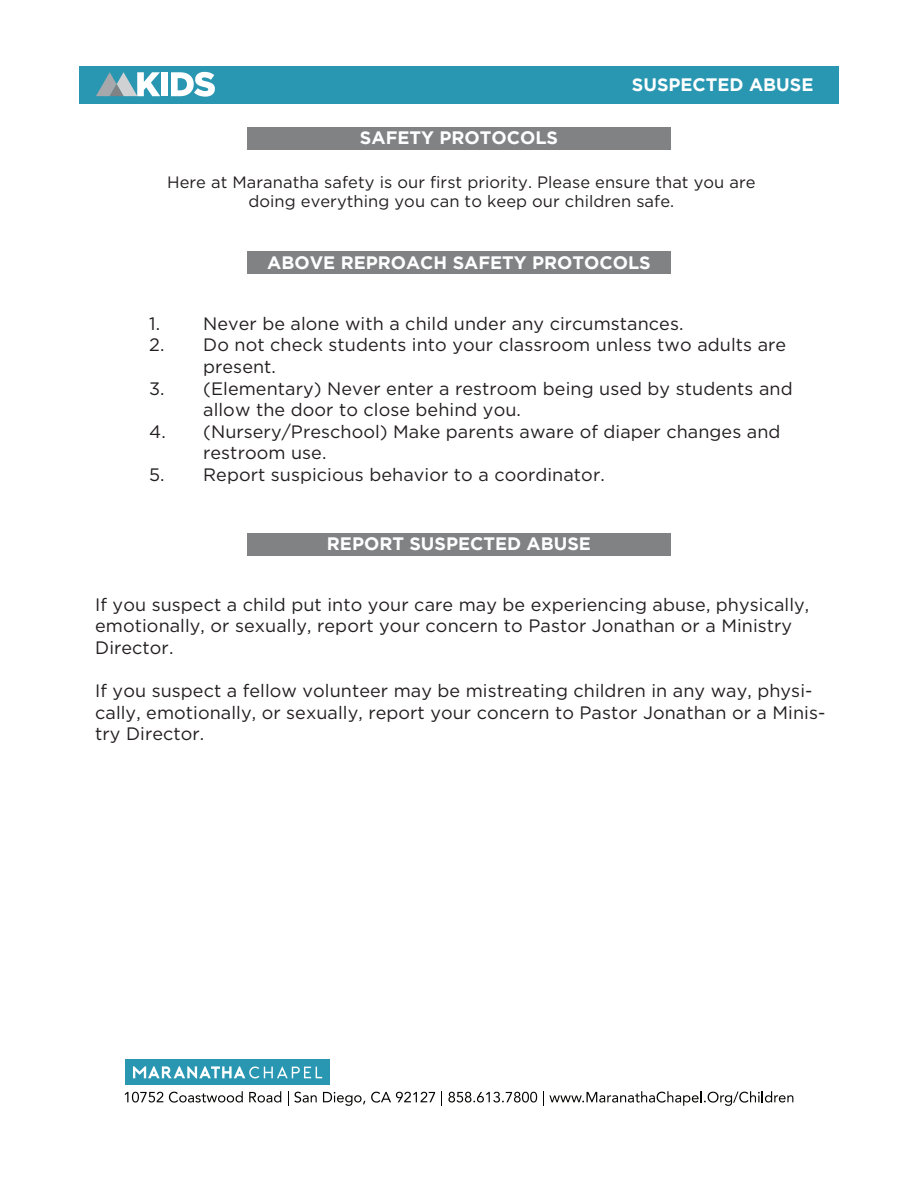
<style>
.page{position:relative;width:918px;height:1188px;background:#fff}
.page>*{position:absolute;margin:0;border:0;box-sizing:border-box;transform-origin:0 0}
.t1{font:18px/21.6px "Gotham";letter-spacing:.005em;color:#231f20}
.t2{font:700 18px "Gotham";color:#fff}
.t3{font:16.5px/19.8px "Gotham";letter-spacing:.005em;color:#231f20;text-align:center}
</style>
<div class="page">
<div style="left:79px;top:66px;width:760px;height:37px;background:#2a97b2"></div>
<svg style="left:96px;top:72px;width:64px;height:24px"></svg>
<div style="left:161px;top:72px;width:7px;height:24px;background:#fff"></div>
<svg style="left:171px;top:72px;width:44px;height:25px"></svg>
<div style="left:126px;top:1059px;width:204px;height:26px;background:#2a97b2"></div>
<svg style="left:133px;top:1066px;width:189px;height:12px"></svg>
<svg style="left:125px;top:1092px;width:38px;height:11px"></svg>
<svg style="left:169px;top:1091px;width:74px;height:12px"></svg>
<svg style="left:249px;top:1091px;width:32px;height:12px"></svg>
<svg style="left:288px;top:1091px;width:29px;height:15px"></svg>
<svg style="left:323px;top:1092px;width:42px;height:14px"></svg>
<svg style="left:371px;top:1092px;width:64px;height:11px"></svg>
<svg style="left:441px;top:1091px;width:1px;height:15px"></svg>
<svg style="left:448px;top:1092px;width:89px;height:11px"></svg>
<svg style="left:543px;top:1091px;width:250px;height:15px"></svg>
<div style="left:247px;top:127px;width:424px;height:23px;background:#808284"></div>
<div style="left:247px;top:252px;width:424px;height:22px;background:#808284"></div>
<div style="left:247px;top:533px;width:424px;height:23px;background:#808284"></div>
<p class="t2" style="left:360px;top:128px;width:200px">SAFETY PROTOCOLS</p>
<p class="t2" style="left:632px;top:74px;width:183px">SUSPECTED ABUSE</p>
<p class="t3" style="left:167px;top:171px;width:590px">Here at Maranatha safety is our first priority. Please ensure that you are doing everything you can to keep our children safe.</p>
<p class="t2" style="left:267px;top:252px;width:385px">ABOVE REPROACH SAFETY PROTOCOLS</p>
<p class="t1" style="left:149px;top:312px;width:536px">1. Never be alone with a child under any circumstances.</p>
<p class="t1" style="left:203px;top:334px;width:585px;text-indent:-54px">2. Do not check students into your classroom unless two adults are present.</p>
<p class="t1" style="left:203px;top:377px;width:591px;text-indent:-54px">3. (Elementary) Never enter a restroom being used by students and allow the door to close behind you.</p>
<p class="t1" style="left:203px;top:420px;width:579px;text-indent:-54px">4. (Nursery/Preschool) Make parents aware of diaper changes and restroom use.</p>
<p class="t1" style="left:149px;top:463px;width:457px">5. Report suspicious behavior to a coordinator.</p>
<p class="t2" style="left:327px;top:534px;width:266px">REPORT SUSPECTED ABUSE</p>
<p class="t1" style="left:95px;top:593px;width:716px">If you suspect a child put into your care may be experiencing abuse, physically, emotionally, or sexually, report your concern to Pastor Jonathan or a Ministry<br>Director.</p>
<p class="t1" style="left:95px;top:679px;width:732px">If you suspect a fellow volunteer may be mistreating children in any way, physi&shy;cally, emotionally, or sexually, report your concern to Pastor Jonathan or a Minis&shy;try Director.</p>
</div>
